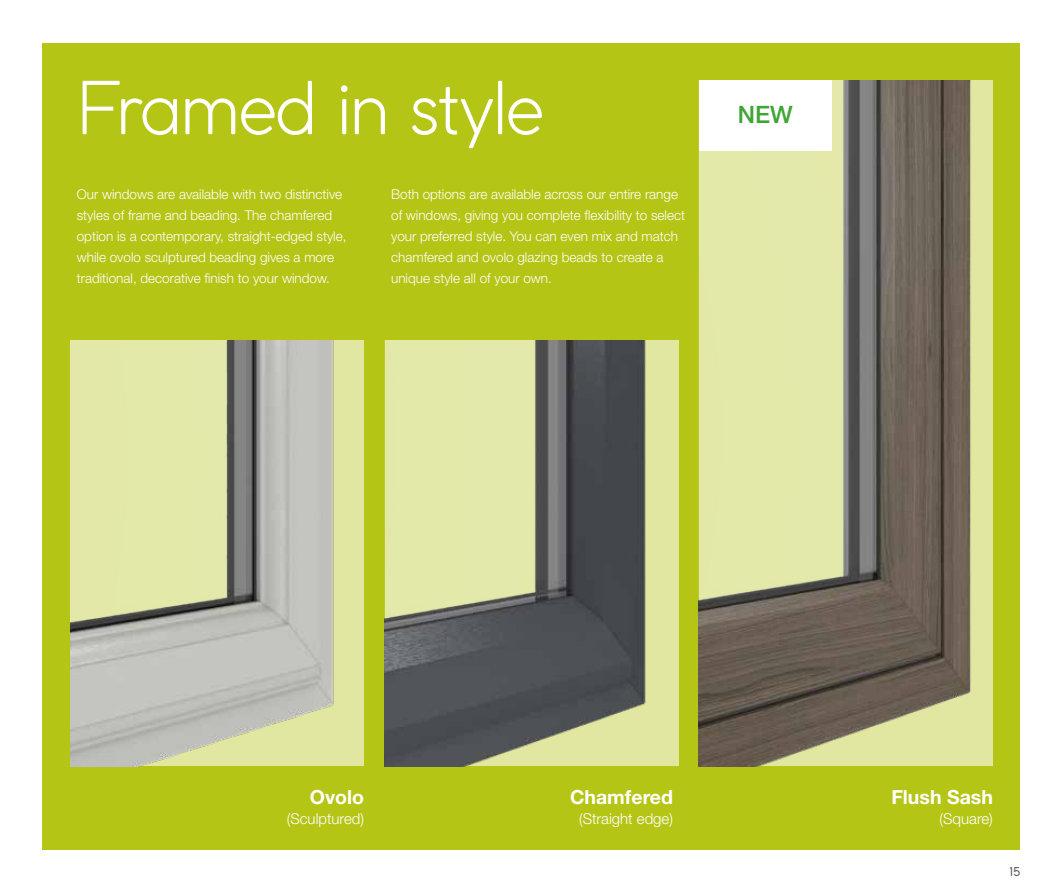
<style>
.page{position:relative;width:1063px;height:893px;background:#fff}
.page>*{position:absolute;margin:0;border:0;box-sizing:border-box;transform-origin:0 0}
.t1{font:300 72px "Coco Gothic";letter-spacing:-.04em;color:#fff}
.t2{font:500 24px "Helvetica Neue LT Std";color:#3fa535}
.t3{font:700 19.5px "Helvetica Neue LT Std";color:#fff}
.t4{font:300 15px "Helvetica Neue LT Std";color:#fff}
.t5{font:300 13.5px/21px "Helvetica Neue LT Std";color:#fff}
.t6{font:12px "Coco Gothic";color:#575756}
</style>
<div class="page">
<div style="left:43px;top:43px;width:977px;height:807px;background:#b5c515"></div>
<img style="left:70px;top:340px;width:294px;height:426px">
<img style="left:385px;top:340px;width:293px;height:426px">
<img style="left:699px;top:81px;width:294px;height:685px">
<div style="left:699px;top:81px;width:133px;height:70px;background:#fff"></div>
<h1 class="t1" style="left:77px;top:55px;width:468px">Framed in style</h1>
<p class="t5" style="left:77px;top:183px;width:271px">Our windows are available with two distinctive styles of frame and beading. The chamfered option is a contemporary, straight-edged style, while ovolo sculptured beading gives a more traditional, decorative finish to your window.</p>
<p class="t5" style="left:391px;top:183px;width:295px">Both options are available across our entire range of windows, giving you complete flexibility to select your preferred style. You can even mix and match chamfered and ovolo glazing beads to create a unique style all of your own.</p>
<h2 class="t2" style="left:738px;top:100px;width:57px">NEW</h2>
<h3 class="t3" style="left:310px;top:785px;width:56px">Ovolo</h3>
<p class="t4" style="left:287px;top:809px;width:79px">(Sculptured)</p>
<h3 class="t3" style="left:570px;top:785px;width:104px">Chamfered</h3>
<p class="t4" style="left:579px;top:809px;width:95px">(Straight edge)</p>
<h3 class="t3" style="left:891px;top:785px;width:103px">Flush Sash</h3>
<p class="t4" style="left:940px;top:809px;width:55px">(Square)</p>
<p class="t6" style="left:1009px;top:863px;width:13px">15</p>
</div>
